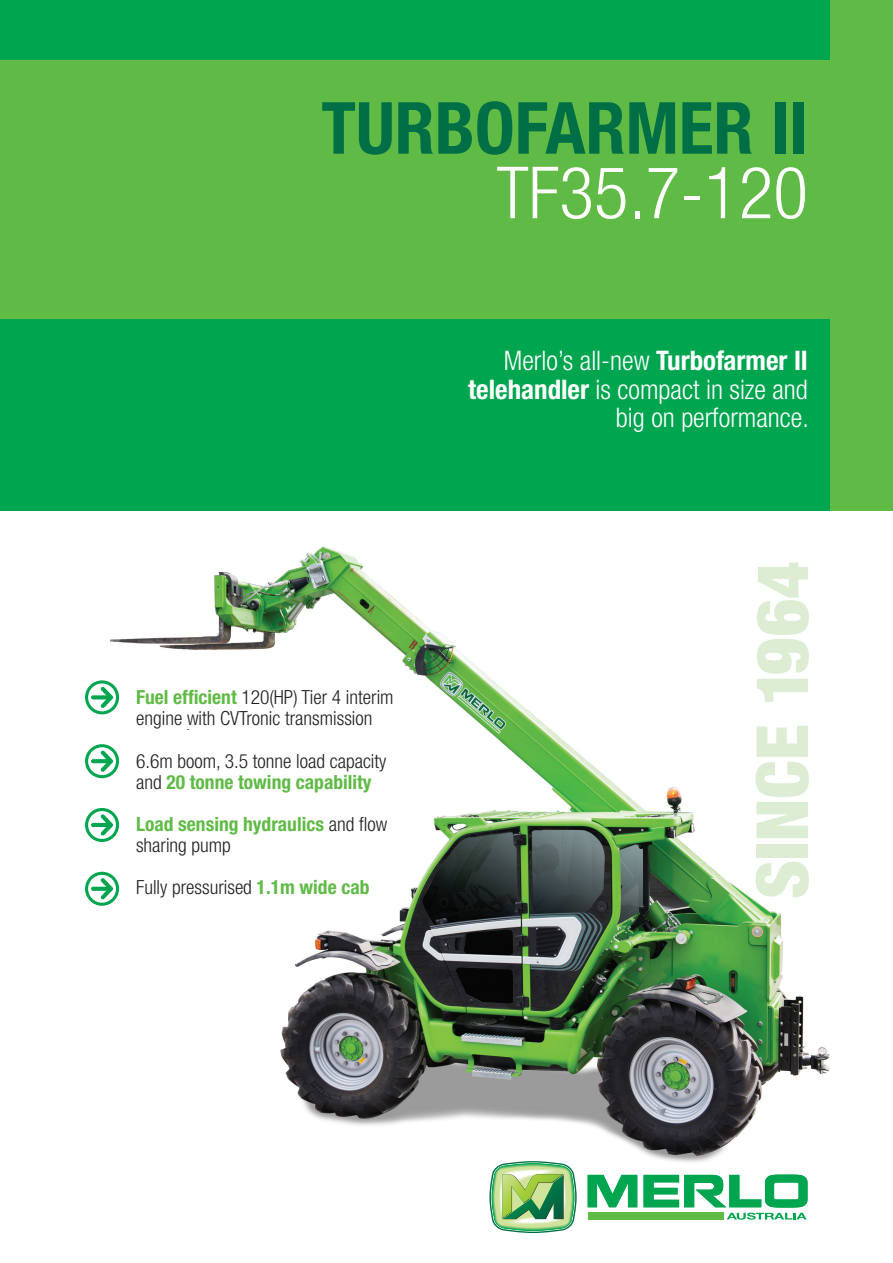
<style>
.page{position:relative;width:893px;height:1263px;background:#fff}
.page>*{position:absolute;margin:0;border:0;box-sizing:border-box;transform-origin:0 0}
.t1{font:700 condensed 72px "Helvetica Neue";color:#016f45}
.t2{font:300 condensed 72px "Helvetica Neue";color:#fff}
.t3{font:900 condensed 72px "Helvetica Neue";color:#ddedd4}
.t4{font:300 condensed 27px/28.5px "Helvetica Neue";color:#fff;text-align:right}
.t5{font:300 condensed 19.5px/21px "Helvetica Neue";color:#231f20}
.t6{font:700 condensed 19.5px/21px "Helvetica Neue";color:#60bb46}
.s1{font-weight:700;color:#60bb46}
.s2{font-weight:300;color:#231f20}
.s3{font-weight:700}
</style>
<div class="page">
<img style="left:99px;top:546px;width:731px;height:630px">
<div style="left:0;top:0;width:893px;height:510px;background:#60bb46"></div>
<div style="left:0;top:0;width:829px;height:60px;background:#00a54f"></div>
<div style="left:0;top:319px;width:829px;height:191px;background:#00a54f"></div>
<div style="left:588px;top:1212px;width:135px;height:7px;background:#60bb46"></div>
<svg style="left:588px;top:1175px;width:49px;height:32px"></svg>
<svg style="left:644px;top:1174px;width:163px;height:33px"></svg>
<svg style="left:489px;top:1161px;width:88px;height:72px;background:#95c589"></svg>
<svg style="left:727px;top:1213px;width:80px;height:6px"></svg>
<svg style="left:85px;top:680px;width:34px;height:34px"></svg>
<svg style="left:85px;top:744px;width:34px;height:34px"></svg>
<svg style="left:85px;top:808px;width:34px;height:34px"></svg>
<svg style="left:85px;top:872px;width:34px;height:34px"></svg>
<h1 class="t1" style="left:321px;top:84px;width:488px">Turbofarmer II</h1>
<h1 class="t2" style="left:497px;top:151px;width:313px">TF35.7-120</h1>
<p class="t5" style="left:136px;top:687px;width:259px"><span class="s1">Fuel efficient</span> 120(HP) Tier 4 interim engine with CVTronic transmission</p>
<p class="t5" style="left:136px;top:750px;width:252px">6.6m boom, 3.5 tonne load capacity and <span class="s1">20 tonne towing capability</span></p>
<p class="t6" style="left:136px;top:813px;width:253px">Load sensing hydraulics <span class="s2">and flow sharing pump</span></p>
<p class="t5" style="left:136px;top:877px;width:235px">Fully pressurised <span class="s1">1.1m wide cab</span></p>
<h2 class="t4" style="left:468px;top:346px;width:342px">Merlo’s all-new <span class="s3">Turbofarmer II telehandler</span> is compact in size and big on performance.</h2>
<h1 class="t3" style="left:738px;top:899px;width:339px;rotate:-90deg">SINCE 1964</h1>
</div>
